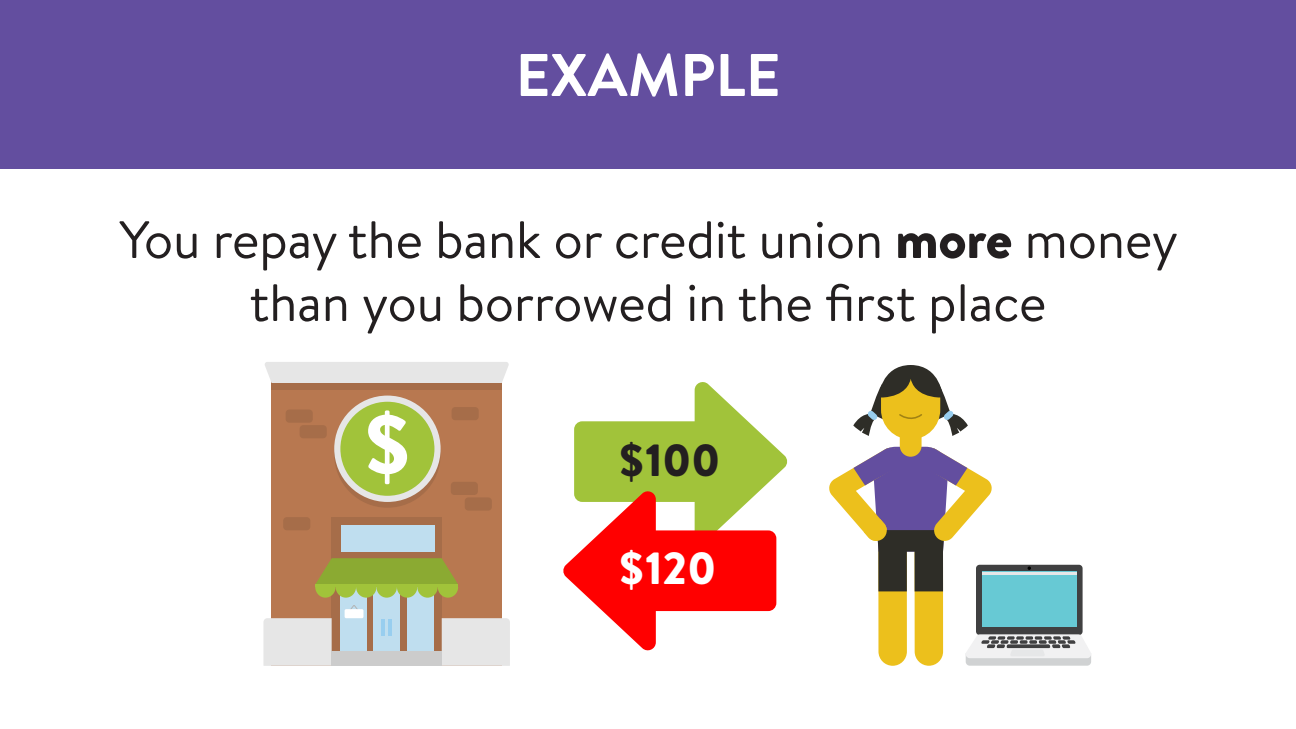
<style>
.page{position:relative;width:1296px;height:729px;background:#fff}
.page>*{position:absolute;margin:0;border:0;box-sizing:border-box;transform-origin:0 0}
.t1{font:700 60px "Brandon Text";color:#fff}
.t2{font:52.5px/63px "Brandon Text";letter-spacing:-.005em;color:#231f20;text-align:center}
.t3{font:900 45px "Brandon Text";color:#231f20}
.t4{font:900 45px "Brandon Text";color:#fff}
.s1{font-weight:900}
</style>
<div class="page">
<div style="left:0;top:0;width:1296px;height:169px;background:#634e9f"></div>
<div style="left:900px;top:420px;width:22px;height:37px;background:#ecc01c;border-radius:11px"></div>
<svg style="left:853px;top:365px;width:115px;height:71px"></svg>
<svg style="left:829px;top:447px;width:262px;height:219px"></svg>
<div style="left:982px;top:572px;width:94px;height:55px;background:#67c9d4"></div>
<hr style="left:982px;top:572px;width:94px;height:2px;background:#e6e7e8">
<div style="left:272px;top:362px;width:230px;height:304px;background:#b87850"></div>
<div style="left:265px;top:362px;width:244px;height:21px;background:#e6e6e6"></div>
<div style="left:332px;top:517px;width:110px;height:149px;background:#a66d49"></div>
<div style="left:442px;top:618px;width:68px;height:48px;background:#e6e6e6"></div>
<div style="left:263px;top:618px;width:69px;height:48px;background:#e6e6e6"></div>
<div style="left:341px;top:525px;width:93px;height:27px;background:#bfdeef"></div>
<div style="left:341px;top:571px;width:26px;height:94px;background:#bfdeef"></div>
<div style="left:374px;top:571px;width:26px;height:94px;background:#bfdeef"></div>
<div style="left:407px;top:571px;width:27px;height:94px;background:#bfdeef"></div>
<div style="left:332px;top:651px;width:110px;height:15px;background:#ccc"></div>
<div style="left:286px;top:410px;width:27px;height:13px;background:#a66d49;border-radius:4px"></div>
<div style="left:300px;top:425px;width:27px;height:13px;background:#a66d49;border-radius:4px"></div>
<div style="left:451px;top:482px;width:27px;height:13px;background:#a66d49;border-radius:4px"></div>
<div style="left:283px;top:517px;width:27px;height:13px;background:#a66d49;border-radius:4px"></div>
<div style="left:452px;top:407px;width:27px;height:13px;background:#a66d49;border-radius:4px"></div>
<div style="left:465px;top:497px;width:27px;height:14px;background:#a66d49;border-radius:4px"></div>
<div style="left:272px;top:383px;width:230px;height:7px;background:#a66d49"></div>
<div style="left:334px;top:401px;width:107px;height:107px;background:#a66d49;border-radius:50%"></div>
<div style="left:334px;top:396px;width:107px;height:106px;background:#e6e6e6;border-radius:50%"></div>
<div style="left:340px;top:402px;width:94px;height:94px;background:#a1c33a;border-radius:50%"></div>
<svg style="left:368px;top:410px;width:39px;height:74px"></svg>
<hr style="left:388px;top:619px;width:4px;height:16px;background:#98ceef">
<hr style="left:382px;top:619px;width:3px;height:16px;background:#98ceef">
<svg style="left:315px;top:558px;width:143px;height:40px;background:#97ad3e"></svg>
<svg style="left:350px;top:605px;width:8px;height:4px"></svg>
<div style="left:345px;top:609px;width:18px;height:9px;background:#fff;border-radius:2px"></div>
<svg style="left:563px;top:382px;width:225px;height:269px"></svg>
<p class="t1" style="left:516px;top:33px;width:266px">EXAMPLE</p>
<p class="t2" style="left:119px;top:207px;width:1060px">You repay the bank or credit union <span class="s1">more</span> money than you borrowed in the first place</p>
<p class="t3" style="left:618px;top:429px;width:104px">$100</p>
<p class="t4" style="left:618px;top:536px;width:100px">$120</p>
</div>
